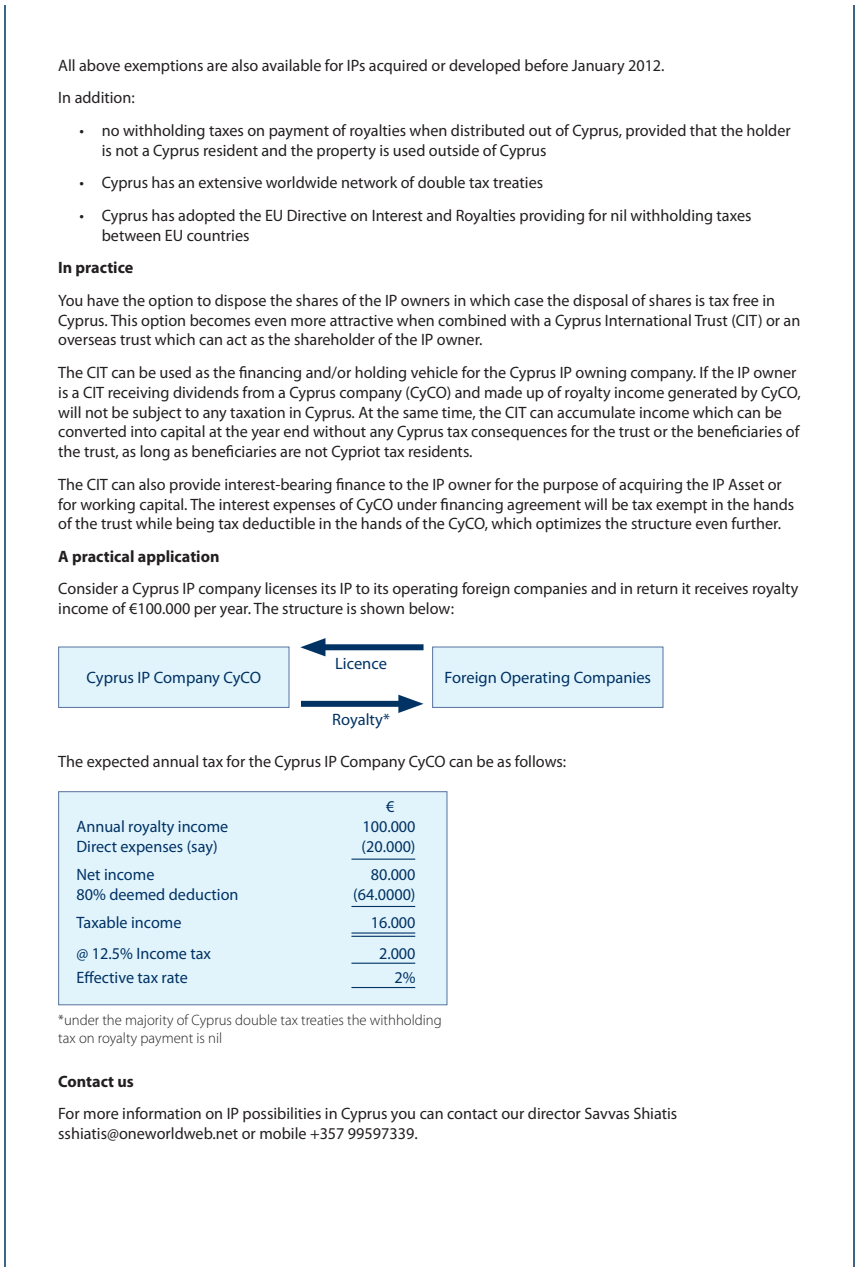
<style>
.page{position:relative;width:859px;height:1272px;background:#fff}
.page>*{position:absolute;margin:0;border:0;box-sizing:border-box;transform-origin:0 0}
.t1{font:16.5px/19.8px "Myriad Pro";color:#231f20}
.t2{font:16.5px "Myriad Pro";color:#003264}
.t3{font:700 16.5px "Myriad Pro";color:#231f20}
.t4{font:300 15px/18px "Myriad Pro";color:#231f20}
</style>
<div class="page">
<hr style="left:4px;top:5px;width:2px;height:1261px;background:#003264">
<hr style="left:853px;top:5px;width:2px;height:1261px;background:#003264">
<div style="left:58px;top:791px;width:389px;height:214px;background:#e1f4fc;border:1px solid #56739d"></div>
<div style="left:315px;top:644px;width:108px;height:6px;background:#003264"></div>
<svg style="left:300px;top:638px;width:25px;height:18px"></svg>
<div style="left:301px;top:700px;width:108px;height:6px;background:#003264"></div>
<svg style="left:398px;top:694px;width:25px;height:19px"></svg>
<div style="left:58px;top:646px;width:231px;height:61px;background:#e1f4fc"></div>
<div style="left:432px;top:646px;width:231px;height:61px;background:#e1f4fc"></div>
<hr style="left:351px;top:858px;width:64px;height:1px;background:#003264">
<hr style="left:351px;top:905px;width:64px;height:2px;background:#003264">
<hr style="left:351px;top:932px;width:64px;height:1px;background:#003264">
<hr style="left:351px;top:986px;width:64px;height:2px;background:#003264">
<hr style="left:351px;top:935px;width:64px;height:1px;background:#003264">
<hr style="left:351px;top:962px;width:64px;height:1px;background:#003264">
<p class="t1" style="left:58px;top:55px;width:608px">All above exemptions are also available for IPs acquired or developed before January 2012.</p>
<p class="t1" style="left:58px;top:87px;width:78px">In addition:</p>
<p class="t1" style="left:102px;top:120px;width:690px;text-indent:-22px">• no withholding taxes on payment of royalties when distributed out of Cyprus, provided that the holder is not a Cyprus resident and the property is used outside of Cyprus</p>
<p class="t1" style="left:80px;top:172px;width:465px">• Cyprus has an extensive worldwide network of double tax treaties</p>
<p class="t1" style="left:102px;top:205px;width:651px;text-indent:-22px">• Cyprus has adopted the EU Directive on Interest and Royalties providing for nil withholding taxes between EU countries</p>
<p class="t3" style="left:58px;top:257px;width:77px">In practice</p>
<p class="t1" style="left:58px;top:290px;width:744px">You have the option to dispose the shares of the IP owners in which case the disposal of shares is tax free in<br>Cyprus. This option becomes even more attractive when combined with a Cyprus International Trust (CIT) or an overseas trust which can act as the shareholder of the IP owner.</p>
<p class="t1" style="left:58px;top:362px;width:744px">The CIT can be used as the financing and/or holding vehicle for the Cyprus IP owning company. If the IP owner is a CIT receiving dividends from a Cyprus company (CyCO) and made up of royalty income generated by CyCO, will not be subject to any taxation in Cyprus. At the same time, the CIT can accumulate income which can be converted into capital at the year end without any Cyprus tax consequences for the trust or the beneficiaries of the trust, as long as beneficiaries are not Cypriot tax residents.</p>
<p class="t1" style="left:58px;top:474px;width:737px">The CIT can also provide interest-bearing finance to the IP owner for the purpose of acquiring the IP Asset or for working capital. The interest expenses of CyCO under financing agreement will be tax exempt in the hands of the trust while being tax deductible in the hands of the CyCO, which optimizes the structure even further.</p>
<p class="t3" style="left:58px;top:545px;width:163px">A practical application</p>
<p class="t1" style="left:58px;top:578px;width:741px">Consider a Cyprus IP company licenses its IP to its operating foreign companies and in return it receives royalty income of €100.000 per year. The structure is shown below:</p>
<p class="t2" style="left:335px;top:653px;width:53px">Licence</p>
<p class="t2" style="left:87px;top:667px;width:176px">Cyprus IP Company CyCO</p>
<p class="t2" style="left:445px;top:667px;width:208px">Foreign Operating Companies</p>
<p class="t2" style="left:332px;top:709px;width:59px">Royalty*</p>
<p class="t1" style="left:58px;top:751px;width:509px">The expected annual tax for the Cyprus IP Company CyCO can be as follows:</p>
<p class="t2" style="left:386px;top:796px;width:10px">€</p>
<p class="t2" style="left:77px;top:816px;width:153px">Annual royalty income</p>
<p class="t2" style="left:362px;top:816px;width:55px">100.000</p>
<p class="t2" style="left:77px;top:836px;width:143px">Direct expenses (say)</p>
<p class="t2" style="left:362px;top:836px;width:56px">(20.000)</p>
<p class="t2" style="left:77px;top:864px;width:79px">Net income</p>
<p class="t2" style="left:371px;top:864px;width:46px">80.000</p>
<p class="t2" style="left:77px;top:884px;width:163px">80% deemed deduction</p>
<p class="t2" style="left:353px;top:884px;width:64px">(64.0000)</p>
<p class="t2" style="left:77px;top:912px;width:106px">Taxable income</p>
<p class="t2" style="left:371px;top:912px;width:46px">16.000</p>
<p class="t2" style="left:77px;top:943px;width:136px">@ 12.5% Income tax</p>
<p class="t2" style="left:379px;top:943px;width:38px">2.000</p>
<p class="t2" style="left:77px;top:967px;width:113px">Effective tax rate</p>
<p class="t2" style="left:394px;top:967px;width:23px">2%</p>
<p class="t4" style="left:58px;top:1010px;width:385px">*under the majority of Cyprus double tax treaties the withholding tax on royalty payment is nil</p>
<p class="t3" style="left:58px;top:1070px;width:77px">Contact us</p>
<p class="t1" style="left:58px;top:1103px;width:621px">For more information on IP possibilities in Cyprus you can contact our director Savvas Shiatis</p>
<p class="t1" style="left:58px;top:1123px;width:361px">sshiatis@oneworldweb.net or mobile +357 99597339.</p>
</div>
